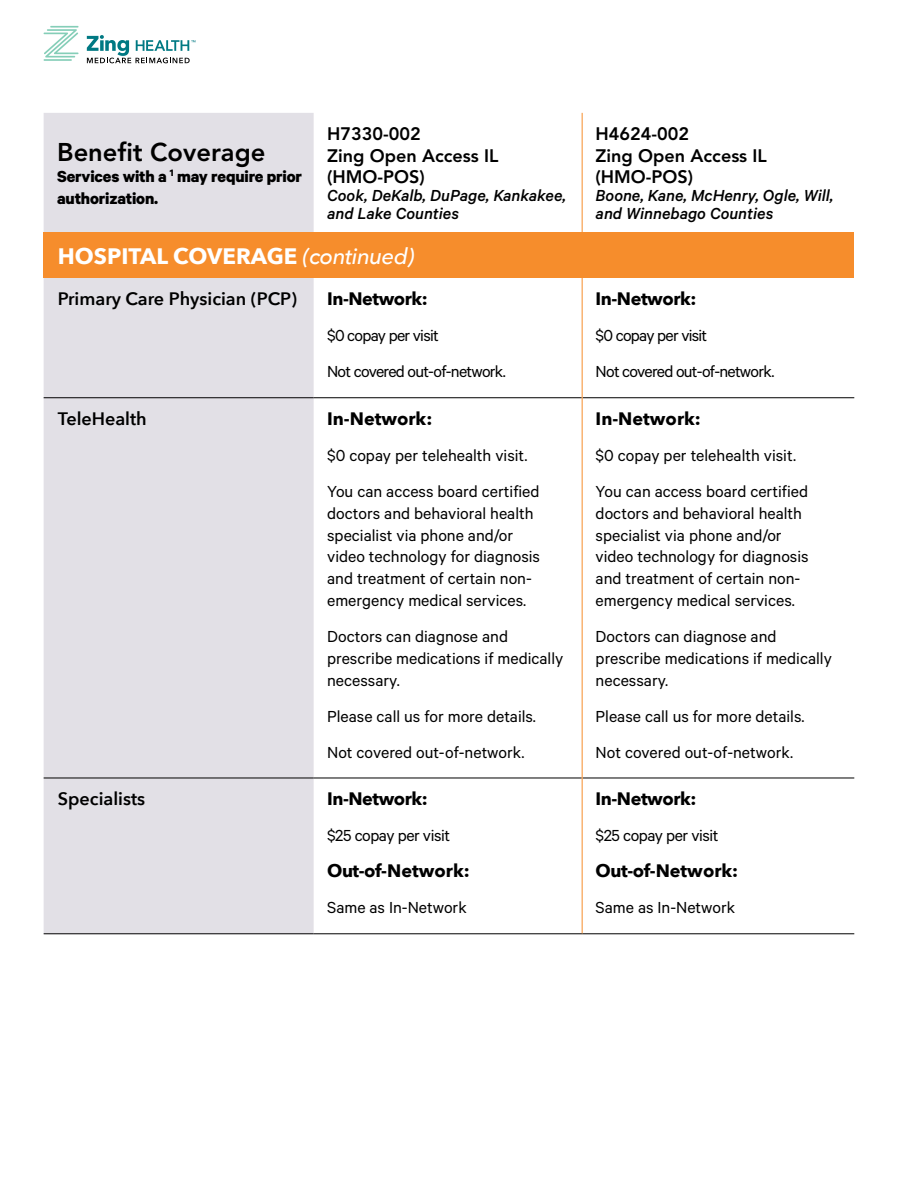
<style>
.page{position:relative;width:918px;height:1188px;background:#fff}
.page>*{position:absolute;margin:0;border:0;box-sizing:border-box;transform-origin:0 0}
.t1{font:800 25.5px "Avenir";color:#000}
.t2{font:700 22.35px "Avenir Next";color:#fff}
.t3{font:18px/21.8px "Calibre";color:#000}
.t4{font:italic 500 18px/18px "Calibre";color:#000}
.t5{font:18px/36px "Calibre";letter-spacing:-.04em;color:#000}
.t6{font:800 18px/21.6px "Avenir";color:#000}
.t7{font:700 18px "Avenir Next";color:#000}
.t8{font:600 18px "Avenir Next";color:#000}
.t9{font:700 18px "Avenir Next";letter-spacing:-.025em;color:#000}
.t10{font:700 18px/21.8px "Calibre";letter-spacing:-.01em;color:#000}
.t11{font:18px "Calibre";letter-spacing:-.025em;color:#000}
.s1{font-weight:500;font-style:italic}
</style>
<div class="page">
<hr style="left:50px;top:26px;width:29px;height:2px;background:#85ceb8">
<hr style="left:44px;top:59px;width:28px;height:2px;background:#85ceb8">
<svg style="left:44px;top:29px;width:35px;height:29px"></svg>
<svg style="left:87px;top:35px;width:108px;height:28px"></svg>
<div style="left:44px;top:113px;width:270px;height:820px;background:#e2e0e6"></div>
<div style="left:44px;top:233px;width:810px;height:45px;background:#f68d2c"></div>
<hr style="left:44px;top:397px;width:270px;height:1px;background:#000">
<hr style="left:314px;top:397px;width:268px;height:1px;background:#000">
<hr style="left:583px;top:397px;width:271px;height:1px;background:#000">
<hr style="left:44px;top:778px;width:270px;height:1px;background:#000">
<hr style="left:44px;top:933px;width:270px;height:1px;background:#000">
<hr style="left:314px;top:778px;width:268px;height:1px;background:#000">
<hr style="left:314px;top:933px;width:268px;height:1px;background:#000">
<hr style="left:583px;top:778px;width:271px;height:1px;background:#000">
<hr style="left:582px;top:933px;width:272px;height:1px;background:#000">
<hr style="left:582px;top:278px;width:1px;height:120px;background:#f68d2c">
<hr style="left:582px;top:398px;width:1px;height:380px;background:#f68d2c">
<hr style="left:582px;top:778px;width:1px;height:155px;background:#f68d2c">
<hr style="left:582px;top:113px;width:1px;height:120px;background:#f68d2c">
<h1 class="t1" style="left:57px;top:137px;width:210px">Benefit Coverage</h1>
<p class="t10" style="left:57px;top:165px;width:246px">Services with a <sup>1</sup> may require prior authorization.</p>
<p class="t6" style="left:327px;top:123px;width:173px">H7330-002<br>Zing Open Access IL (HMO-POS)</p>
<p class="t4" style="left:327px;top:186px;width:240px">Cook, DeKalb, DuPage, Kankakee, and Lake Counties</p>
<p class="t2" style="left:58px;top:237px;width:358px">HOSPITAL COVERAGE <span class="s1">(continued)</span></p>
<p class="t8" style="left:58px;top:284px;width:241px">Primary Care Physician (PCP)</p>
<p class="t9" style="left:327px;top:284px;width:102px">In-Network:</p>
<p class="t5" style="left:327px;top:317px;width:180px">$0 copay per visit<br>Not covered out-of-network.</p>
<p class="t8" style="left:58px;top:403px;width:90px">TeleHealth</p>
<p class="t7" style="left:327px;top:403px;width:107px">In-Network:</p>
<p class="t3" style="left:327px;top:437px;width:214px;line-height:36px">$0 copay per telehealth visit.<br>You can access board certified</p>
<p class="t3" style="left:327px;top:502px;width:214px">doctors and behavioral health specialist via phone and/or video technology for diagnosis and treatment of certain non&shy;emergency medical services.</p>
<p class="t3" style="left:327px;top:625px;width:238px">Doctors can diagnose and prescribe medications if medically necessary.</p>
<p class="t3" style="left:327px;top:697px;width:210px;line-height:36px">Please call us for more details.<br>Not covered out-of-network.</p>
<p class="t8" style="left:58px;top:784px;width:89px">Specialists</p>
<p class="t9" style="left:327px;top:783px;width:102px">In-Network:</p>
<p class="t11" style="left:327px;top:825px;width:124px">$25 copay per visit</p>
<p class="t7" style="left:327px;top:855px;width:144px">Out-of-Network:</p>
<p class="t3" style="left:327px;top:896px;width:141px">Same as In-Network</p>
<p class="t6" style="left:596px;top:123px;width:173px">H4624-002<br>Zing Open Access IL (HMO-POS)</p>
<p class="t4" style="left:596px;top:186px;width:239px">Boone, Kane, McHenry, Ogle, Will, and Winnebago Counties</p>
<p class="t9" style="left:596px;top:284px;width:102px">In-Network:</p>
<p class="t5" style="left:596px;top:317px;width:180px">$0 copay per visit<br>Not covered out-of-network.</p>
<p class="t7" style="left:596px;top:403px;width:107px">In-Network:</p>
<p class="t3" style="left:596px;top:437px;width:214px;line-height:36px">$0 copay per telehealth visit.<br>You can access board certified</p>
<p class="t3" style="left:596px;top:502px;width:214px">doctors and behavioral health specialist via phone and/or video technology for diagnosis and treatment of certain non&shy;emergency medical services.</p>
<p class="t3" style="left:596px;top:625px;width:238px">Doctors can diagnose and prescribe medications if medically necessary.</p>
<p class="t3" style="left:596px;top:697px;width:210px;line-height:36px">Please call us for more details.<br>Not covered out-of-network.</p>
<p class="t9" style="left:596px;top:783px;width:102px">In-Network:</p>
<p class="t11" style="left:596px;top:825px;width:124px">$25 copay per visit</p>
<p class="t7" style="left:596px;top:855px;width:144px">Out-of-Network:</p>
<p class="t3" style="left:596px;top:896px;width:141px">Same as In-Network</p>
</div>
